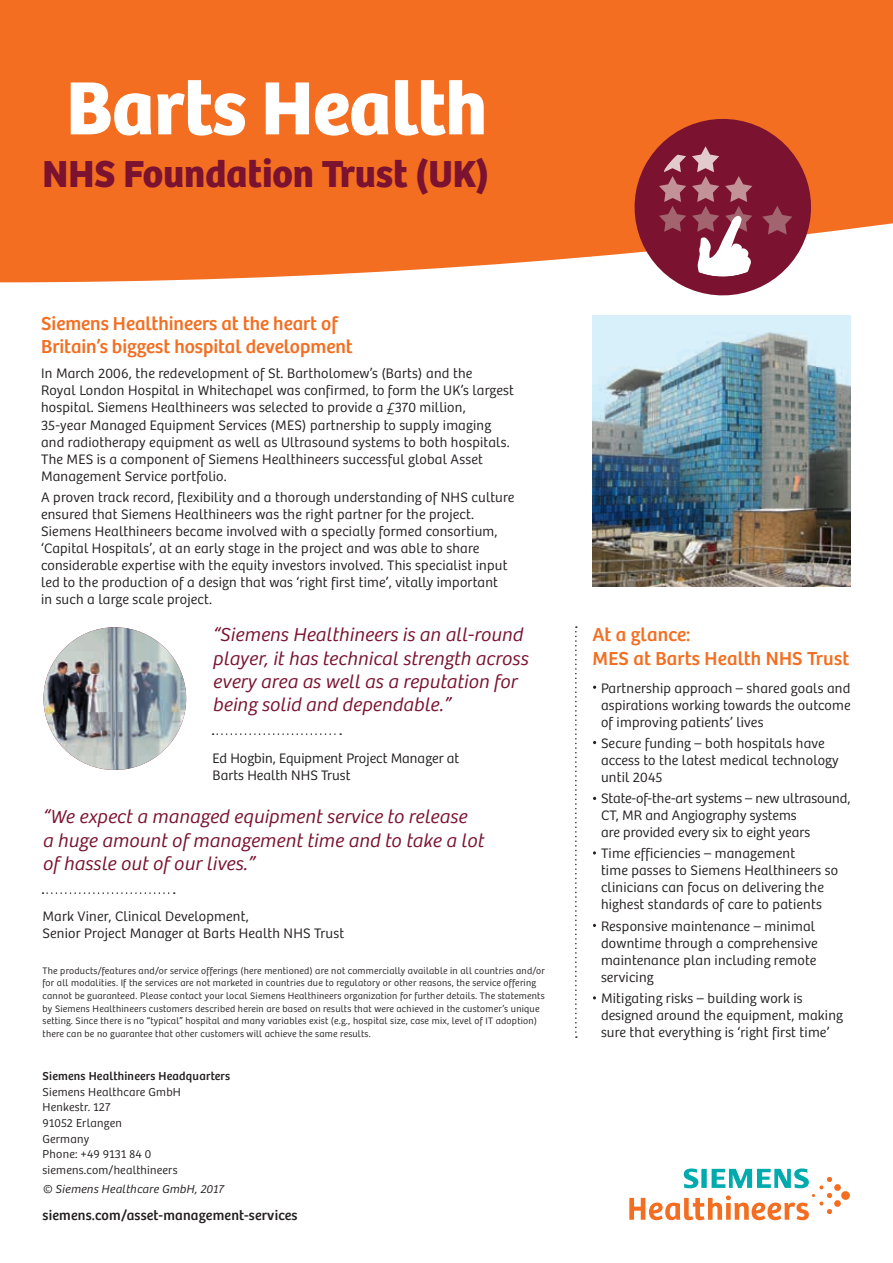
<style>
.page{position:relative;width:893px;height:1263px;background:#fff}
.page>*{position:absolute;margin:0;border:0;box-sizing:border-box;transform-origin:0 0}
.t1{font:78px "Bree SH Headline Regular";letter-spacing:-.005em;color:#fff}
.t2{font:39px "Bree SH Headline Regular";color:#7a1230}
.t3{font:italic 19.5px/23.4px "Bree SH Text Light";letter-spacing:.01em;color:#7a1230}
.t4{font:19.5px/23.4px "Bree SH Text Regular";color:#f36e21}
.t5{font:14.25px/17px "Bree SH Text Light";letter-spacing:.015em;color:#231f20}
.t6{font:14.25px "Bree SH Text Regular";letter-spacing:.015em;color:#231f20}
.t7{font:12px/15.6px "Bree SH Text Light";letter-spacing:.02em;color:#231f20}
.t8{font:12px "Bree SH Text Regular";letter-spacing:.02em;color:#231f20}
.t9{font:italic 12px "Bree SH Text Light";letter-spacing:.02em;color:#231f20}
.t10{font:9.75px/12.6px "Bree SH Text Light";letter-spacing:.025em;color:#231f20}
</style>
<div class="page">
<div style="left:0;top:0;width:893px;height:326px;background:#f36e21"></div>
<svg style="left:629px;top:1168px;width:221px;height:52px"></svg>
<svg style="left:0;top:223px;width:893px;height:149px;fill:#fff"></svg>
<img style="left:43px;top:627px;width:143px;height:143px;border-radius:71px">
<svg style="left:213px;top:733px;width:128px;height:2px"></svg>
<svg style="left:43px;top:892px;width:132px;height:2px"></svg>
<svg style="left:575px;top:626px;width:2px;height:412px"></svg>
<svg style="left:635px;top:119px;width:176px;height:176px;background:#a14b56"></svg>
<img style="left:592px;top:315px;width:258px;height:271px">
<h1 class="t1" style="left:66px;top:61px;width:422px">Barts Health</h1>
<h2 class="t2" style="left:43px;top:151px;width:448px">NHS Foundation Trust (UK)</h2>
<h3 class="t4" style="left:41px;top:311px;width:313px">Siemens Healthineers at the heart of<br>Britain’s biggest hospital development</h3>
<p class="t5" style="left:41px;top:365px;width:474px">In March 2006, the redevelopment of St. Bartholomew’s (Barts) and the<br>Royal London Hospital in Whitechapel was confirmed, to form the UK’s largest hospital. Siemens Healthineers was selected to provide a £370 million, 35-year Managed Equipment Services (MES) partnership to supply imaging and radiotherapy equipment as well as Ultrasound systems to both hospitals.<br>The MES is a component of Siemens Healthineers successful global Asset Management Service portfolio.</p>
<p class="t5" style="left:41px;top:489px;width:475px">A proven track record, flexibility and a thorough understanding of NHS culture ensured that Siemens Healthineers was the right partner for the project.<br>Siemens Healthineers became involved with a specially formed consortium, ‘Capital Hospitals’, at an early stage in the project and was able to share considerable expertise with the equity investors involved. This specialist input led to the production of a design that was ‘right first time’, vitally important<br>in such a large scale project.</p>
<h3 class="t3" style="left:213px;top:623px;width:317px">“Siemens Healthineers is an all-round player, it has technical strength across every area as well as a reputation for being solid and dependable.”</h3>
<p class="t5" style="left:213px;top:750px;width:248px">Ed Hogbin, Equipment Project Manager at<br>Barts Health NHS Trust</p>
<h3 class="t3" style="left:43px;top:806px;width:443px">“We expect a managed equipment service to release<br>a huge amount of management time and to take a lot of hassle out of our lives.”</h3>
<p class="t5" style="left:43px;top:908px;width:303px">Mark Viner, Clinical Development,<br>Senior Project Manager at Barts Health NHS Trust</p>
<p class="t10" style="left:43px;top:964px;width:504px">The products/features and/or service offerings (here mentioned) are not commercially available in all countries and/or for all modalities. If the services are not marketed in countries due to regulatory or other reasons, the service offering cannot be guaranteed. Please contact your local Siemens Healthineers organization for further details. The statements by Siemens Healthineers customers described herein are based on results that were achieved in the customer’s unique setting. Since there is no “typical” hospital and many variables exist (e.g., hospital size, case mix, level of IT adoption) there can be no guarantee that other customers will achieve the same results.</p>
<p class="t8" style="left:43px;top:1069px;width:189px">Siemens Healthineers Headquarters</p>
<p class="t7" style="left:43px;top:1084px;width:140px">Siemens Healthcare GmbH<br>Henkestr. 127<br>91052 Erlangen<br>Germany<br>Phone: +49 9131 84 0 siemens.com/healthineers</p>
<p class="t9" style="left:43px;top:1182px;width:183px">© Siemens Healthcare GmbH, 2017</p>
<p class="t6" style="left:43px;top:1207px;width:256px">siemens.com/asset-management-services</p>
<h3 class="t4" style="left:592px;top:623px;width:258px">At a glance:<br>MES at Barts Health NHS Trust</h3>
<p class="t5" style="left:601px;top:679px;width:251px;text-align:justify">Partnership approach – shared goals and aspirations working towards the outcome of improving patients’ lives</p>
<p class="t5" style="left:601px;top:735px;width:239px">Secure funding – both hospitals have access to the latest medical technology until 2045</p>
<p class="t5" style="left:601px;top:790px;width:251px">State-of-the-art systems – new ultrasound,<br>CT, MR and Angiography systems<br>are provided every six to eight years</p>
<p class="t5" style="left:601px;top:845px;width:239px">Time efficiencies – management<br>time passes to Siemens Healthineers so clinicians can focus on delivering the highest standards of care to patients</p>
<p class="t5" style="left:601px;top:918px;width:218px">Responsive maintenance – minimal downtime through a comprehensive maintenance plan including remote servicing</p>
<p class="t5" style="left:601px;top:990px;width:243px">Mitigating risks – building work is designed around the equipment, making sure that everything is ‘right first time’</p>
</div>
